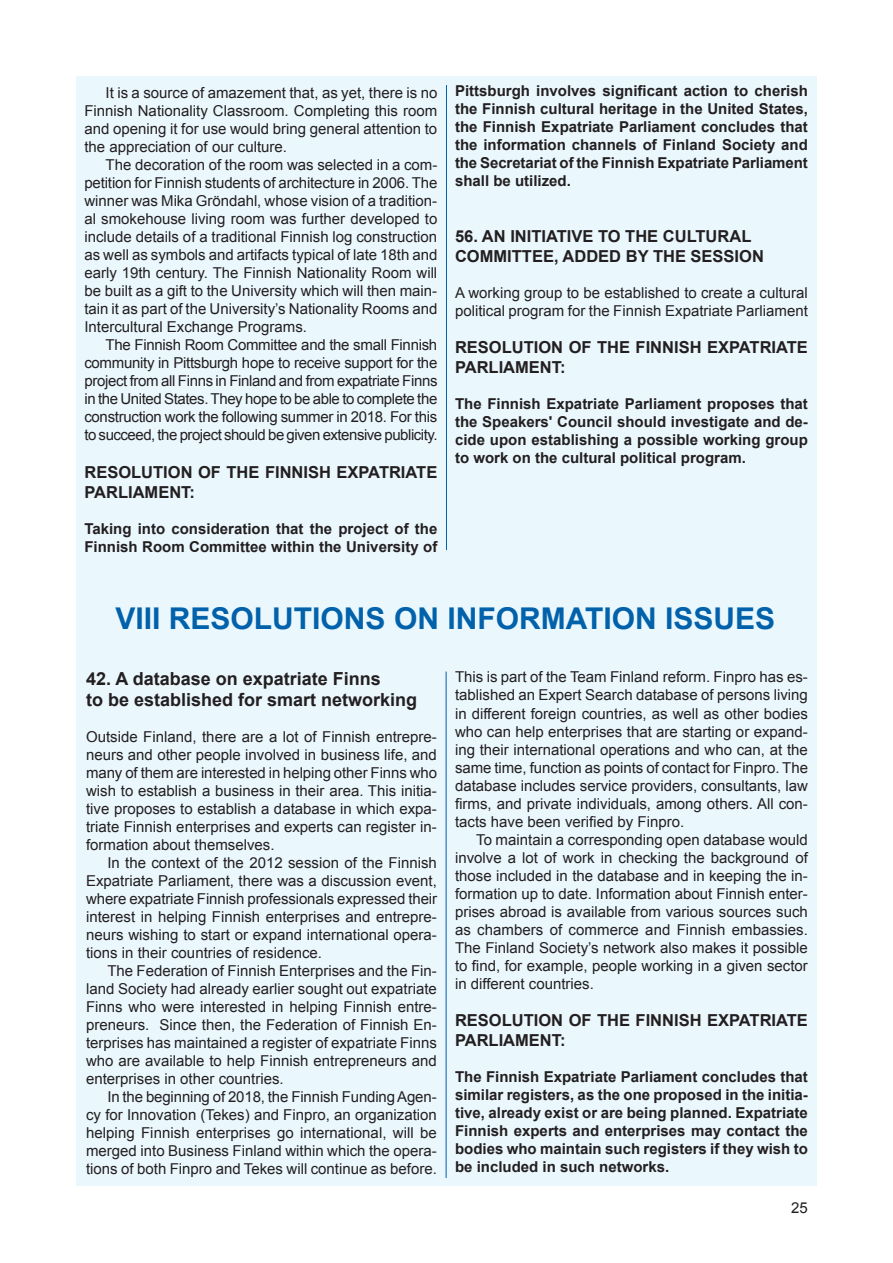
<style>
.page{position:relative;width:893px;height:1263px;background:#fff}
.page>*{position:absolute;margin:0;border:0;box-sizing:border-box;transform-origin:0 0}
.t1{font:700 30px "Arial";color:#0161aa}
.t2{font:700 18px/21.6px "Arial";color:#231f20}
.t3{font:700 16.5px/19.8px "Arial";color:#231f20}
.t4{font:15px/18px "Arial";color:#231f20;text-align:justify}
.t5{font:700 15px/18px "Arial";color:#231f20;text-align:justify}
</style>
<div class="page">
<div style="left:76px;top:77px;width:741px;height:1109px;background:#eaf7fd"></div>
<hr style="left:446px;top:85px;width:1px;height:465px;background:#0161aa">
<hr style="left:446px;top:671px;width:1px;height:507px;background:#0161aa">
<p class="t4" style="left:84px;top:84px;width:354px;text-indent:21px">It is a source of amazement that, as yet, there is no Finnish Nationality Classroom. Completing this room and opening it for use would bring general attention to the appreciation of our culture.</p>
<p class="t4" style="left:84px;top:156px;width:354px;text-indent:21px">The decoration of the room was selected in a com&shy;petition for Finnish students of architecture in 2006. The winner was Mika Gröndahl, whose vision of a tradition&shy;al smokehouse living room was further developed to include details of a traditional Finnish log construction as well as symbols and artifacts typical of late 18th and early 19th century. The Finnish Nationality Room will be built as a gift to the University which will then main&shy;tain it as part of the University’s Nationality Rooms and Intercultural Exchange Programs.</p>
<p class="t4" style="left:84px;top:336px;width:355px;text-indent:21px">The Finnish Room Committee and the small Finnish community in Pittsburgh hope to receive support for the project from all Finns in Finland and from expatriate Finns in the United States. They hope to be able to complete the construction work the following summer in 2018. For this to succeed, the project should be given extensive publicity.</p>
<p class="t3" style="left:84px;top:463px;width:354px">RESOLUTION OF THE FINNISH EXPATRIATE<br>PARLIAMENT:</p>
<p class="t5" style="left:84px;top:520px;width:354px">Taking into consideration that the project of the<br>Finnish Room Committee within the University of</p>
<p class="t5" style="left:455px;top:82px;width:354px">Pittsburgh involves significant action to cherish the Finnish cultural heritage in the United States, the Finnish Expatriate Parliament concludes that the information channels of Finland Society and the Secretariat of the Finnish Expatriate Parliament shall be utilized.</p>
<p class="t3" style="left:455px;top:227px;width:310px">56. AN INITIATIVE TO THE CULTURAL<br>COMMITTEE, ADDED BY THE SESSION</p>
<p class="t4" style="left:455px;top:283px;width:354px">A working group to be established to create a cultural political program for the Finnish Expatriate Parliament</p>
<p class="t3" style="left:455px;top:338px;width:354px">RESOLUTION OF THE FINNISH EXPATRIATE<br>PARLIAMENT:</p>
<p class="t5" style="left:455px;top:395px;width:354px">The Finnish Expatriate Parliament proposes that the Speakers' Council should investigate and de&shy;cide upon establishing a possible working group to work on the cultural political program.</p>
<h1 class="t1" style="left:116px;top:598px;width:661px">VIII RESOLUTIONS ON INFORMATION ISSUES</h1>
<p class="t2" style="left:86px;top:668px;width:333px">42. A database on expatriate Finns<br>to be established for smart networking</p>
<p class="t4" style="left:86px;top:728px;width:352px">Outside Finland, there are a lot of Finnish entrepre&shy;neurs and other people involved in business life, and many of them are interested in helping other Finns who wish to establish a business in their area. This initia&shy;tive proposes to establish a database in which expa&shy;triate Finnish enterprises and experts can register in&shy;formation about themselves.</p>
<p class="t4" style="left:86px;top:854px;width:352px;text-indent:21px">In the context of the 2012 session of the Finnish Expatriate Parliament, there was a discussion event, where expatriate Finnish professionals expressed their interest in helping Finnish enterprises and entrepre&shy;neurs wishing to start or expand international opera&shy;tions in their countries of residence.</p>
<p class="t4" style="left:86px;top:962px;width:352px;text-indent:21px">The Federation of Finnish Enterprises and the Fin&shy;land Society had already earlier sought out expatriate Finns who were interested in helping Finnish entre&shy;preneurs. Since then, the Federation of Finnish En&shy;terprises has maintained a register of expatriate Finns who are available to help Finnish entrepreneurs and enterprises in other countries.</p>
<p class="t4" style="left:86px;top:1088px;width:352px;text-indent:21px">In the beginning of 2018, the Finnish Funding Agen&shy;cy for Innovation (Tekes) and Finpro, an organization helping Finnish enterprises go international, will be merged into Business Finland within which the opera&shy;tions of both Finpro and Tekes will continue as before.</p>
<p class="t4" style="left:455px;top:668px;width:354px">This is part of the Team Finland reform. Finpro has es&shy;tablished an Expert Search database of persons living in different foreign countries, as well as other bodies who can help enterprises that are starting or expand&shy;ing their international operations and who can, at the same time, function as points of contact for Finpro. The database includes service providers, consultants, law firms, and private individuals, among others. All con&shy;tacts have been verified by Finpro.</p>
<p class="t4" style="left:455px;top:830px;width:354px;text-indent:21px">To maintain a corresponding open database would involve a lot of work in checking the background of those included in the database and in keeping the in&shy;formation up to date. Information about Finnish enter&shy;prises abroad is available from various sources such as chambers of commerce and Finnish embassies.<br>The Finland Society’s network also makes it possible to find, for example, people working in a given sector in different countries.</p>
<p class="t3" style="left:455px;top:1011px;width:354px">RESOLUTION OF THE FINNISH EXPATRIATE<br>PARLIAMENT:</p>
<p class="t5" style="left:455px;top:1068px;width:354px">The Finnish Expatriate Parliament concludes that similar registers, as the one proposed in the initia&shy;tive, already exist or are being planned. Expatriate Finnish experts and enterprises may contact the bodies who maintain such registers if they wish to be included in such networks.</p>
<p class="t4" style="left:791px;top:1198px;width:18px">25</p>
</div>
